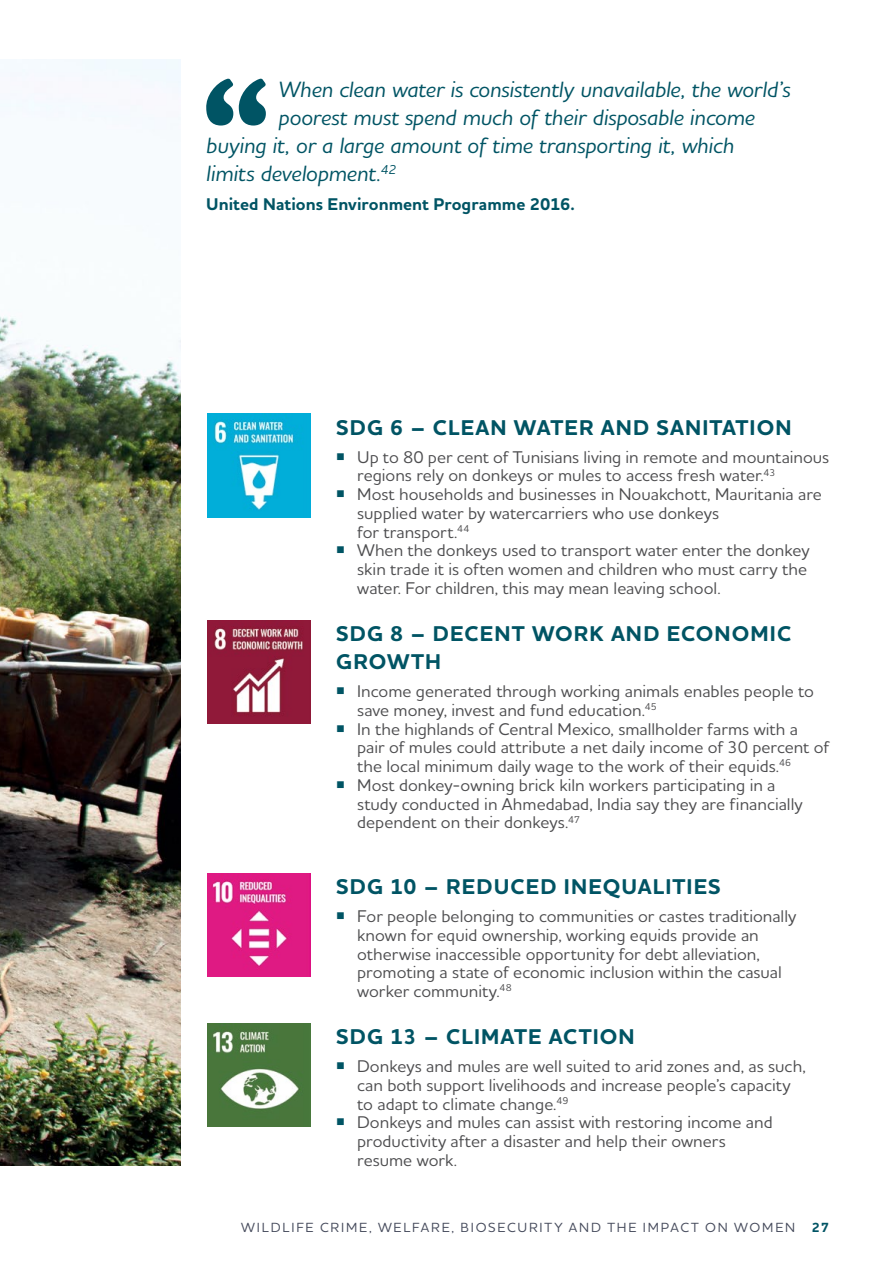
<style>
.page{position:relative;width:893px;height:1263px;background:#fff}
.page>*{position:absolute;margin:0;border:0;box-sizing:border-box;transform-origin:0 0}
.t1{font:italic 500 22.5px "Houschka Alt Pro";letter-spacing:-.005em;color:#005464}
.t2{font:700 21.75px/28px "Houschka Alt Pro";letter-spacing:.045em;color:#005464}
.t3{font:500 17.25px/18.8px "Houschka Alt Pro";color:#4d4d4f}
.t4{font:700 17.25px "Houschka Alt Pro";color:#005464}
.t5{font:500 13.5px "Houschka Alt Pro";letter-spacing:.135em;color:#474c5d}
.s1{font-weight:700;color:#005464}
</style>
<div class="page">
<img style="left:0;top:60px;width:181px;height:1106px">
<svg style="left:206px;top:78px;width:60px;height:48px"></svg>
<img style="left:207px;top:414px;width:103px;height:103px">
<img style="left:207px;top:620px;width:103px;height:103px">
<img style="left:207px;top:873px;width:103px;height:103px">
<img style="left:207px;top:1023px;width:103px;height:103px">
<h1 class="t1" style="left:279px;top:75px;width:514px">When clean water is consistently unavailable, the world’s</h1>
<h1 class="t1" style="left:279px;top:103px;width:478px">poorest must spend much of their disposable income</h1>
<h1 class="t1" style="left:206px;top:131px;width:529px">buying it, or a large amount of time transporting it, which</h1>
<h1 class="t1" style="left:206px;top:159px;width:192px">limits development.<sup>42</sup></h1>
<p class="t4" style="left:206px;top:192px;width:370px">United Nations Environment Programme 2016.</p>
<p class="t2" style="left:336px;top:414px;width:457px">SDG 6 – CLEAN WATER AND SANITATION</p>
<p class="t3" style="left:357px;top:447px;width:473px">Up to 80 per cent of Tunisians living in remote and mountainous regions rely on donkeys or mules to access fresh water.<sup>43<br></sup>Most households and businesses in Nouakchott, Mauritania are supplied water by watercarriers who use donkeys<br>for transport.<sup>44<br></sup>When the donkeys used to transport water enter the donkey skin trade it is often women and children who must carry the water. For children, this may mean leaving school.</p>
<p class="t2" style="left:336px;top:620px;width:457px">SDG 8 – DECENT WORK AND ECONOMIC<br>GROWTH</p>
<p class="t3" style="left:357px;top:681px;width:474px">Income generated through working animals enables people to save money, invest and fund education.<sup>45<br></sup>In the highlands of Central Mexico, smallholder farms with a pair of mules could attribute a net daily income of 30 percent of the local minimum daily wage to the work of their equids.<sup>46<br></sup>Most donkey-owning brick kiln workers participating in a<br>study conducted in Ahmedabad, India say they are financially dependent on their donkeys.<sup>47</sup></p>
<p class="t2" style="left:336px;top:873px;width:386px">SDG 10 – REDUCED INEQUALITIES</p>
<p class="t3" style="left:357px;top:906px;width:441px">For people belonging to communities or castes traditionally known for equid ownership, working equids provide an otherwise inaccessible opportunity for debt alleviation, promoting a state of economic inclusion within the casual worker community.<sup>48</sup></p>
<p class="t2" style="left:336px;top:1023px;width:300px">SDG 13 – CLIMATE ACTION</p>
<p class="t3" style="left:357px;top:1056px;width:450px">Donkeys and mules are well suited to arid zones and, as such, can both support livelihoods and increase people’s capacity to adapt to climate change.<sup>49<br></sup>Donkeys and mules can assist with restoring income and productivity after a disaster and help their owners<br>resume work.</p>
<p class="t5" style="left:241px;top:1219px;width:589px">WILDLIFE CRIME, WELFARE, BIOSECURITY AND THE IMPACT ON WOMEN <span class="s1">27</span></p>
</div>
